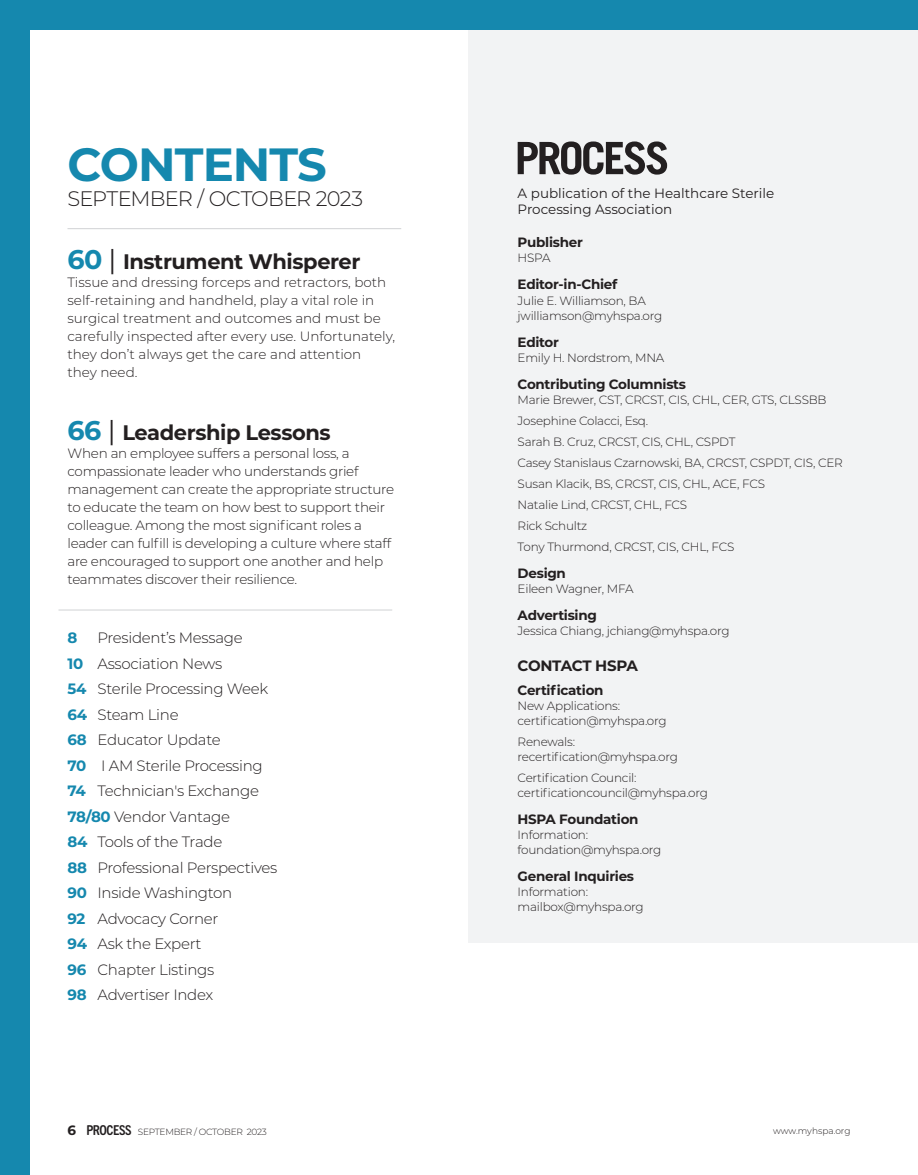
<style>
.page{position:relative;width:918px;height:1175px;background:#fff}
.page>*{position:absolute;margin:0;border:0;box-sizing:border-box;transform-origin:0 0}
.t1{font:700 46.5px "Montserrat";letter-spacing:-.02em;color:#1588ae}
.t2{font:700 21px "Montserrat";letter-spacing:-.02em;color:#231f20}
.t3{font:300 21px "Montserrat";letter-spacing:-.035em;color:#231f20}
.t4{font:300 15px "Montserrat";letter-spacing:-.02em;color:#231f20}
.t5{font:700 15px "Montserrat";letter-spacing:-.025em;color:#231f20}
.t6{font:700 15px "Montserrat";color:#1588ae}
.t7{font:300 13.5px/18px "Montserrat";letter-spacing:-.02em;color:#231f20}
.t8{font:300 13.5px/18px "Montserrat";color:#231f20}
.t9{font:700 13.5px "Montserrat";letter-spacing:-.02em;color:#231f20}
.t10{font:13.5px/16.2px "Montserrat";color:#231f20}
.t11{font:300 12px/15px "Montserrat";letter-spacing:-.02em;color:#231f20}
.t12{font:300 9px "Montserrat";letter-spacing:-.03em;color:#231f20}
.t13{font:300 9px "Montserrat";color:#231f20}
.s1{font-size:27px;color:#1588ae}
.s2{font-weight:400;font-size:27px}
.s3{font-weight:700;color:#1588ae}
.s4{font-weight:700;font-size:13.5px}
.s5{font-family:"Trade Gothic Next SR Pro";font-weight:700;font-stretch:condensed;font-size:13.65px}
</style>
<div class="page">
<div style="left:468px;top:18px;width:450px;height:924px;background:#f2f3f4"></div>
<svg style="left:518px;top:141px;width:149px;height:34px"></svg>
<hr style="left:68px;top:228px;width:333px;height:1px;background:#d1d2d4">
<hr style="left:58px;top:609px;width:334px;height:1px;background:#d1d2d4">
<div style="left:0;top:0;width:918px;height:29px;background:#1588ae"></div>
<div style="left:0;top:0;width:29px;height:1174px;background:#1588ae"></div>
<p class="t1" style="left:68px;top:130px;width:261px">CONTENTS</p>
<p class="t3" style="left:68px;top:184px;width:297px">SEPTEMBER / OCTOBER 2023</p>
<p class="t2" style="left:68px;top:246px;width:294px"><span class="s1">60</span> <span class="s2">|</span> Instrument Whisperer</p>
<p class="t8" style="left:68px;top:272px;width:329px">Tissue and dressing forceps and retractors, both self-retaining and handheld, play a vital role in surgical treatment and outcomes and must be carefully inspected after every use. Unfortunately, they don’t always get the care and attention<br>they need.</p>
<p class="t2" style="left:68px;top:417px;width:265px"><span class="s1">66</span> <span class="s2">|</span> Leadership Lessons</p>
<p class="t7" style="left:68px;top:443px;width:328px">When an employee suffers a personal loss, a compassionate leader who understands grief management can create the appropriate structure to educate the team on how best to support their colleague. Among the most significant roles a leader can fulfill is developing a culture where staff are encouraged to support one another and help teammates discover their resilience.</p>
<p class="t6" style="left:68px;top:627px;width:11px">8</p>
<p class="t4" style="left:97px;top:627px;width:147px">President’s Message</p>
<p class="t4" style="left:68px;top:653px;width:156px"><span class="s3">10</span> Association News</p>
<p class="t4" style="left:68px;top:678px;width:202px"><span class="s3">54</span> Sterile Processing Week</p>
<p class="t4" style="left:68px;top:704px;width:113px"><span class="s3">64</span> Steam Line</p>
<p class="t4" style="left:68px;top:729px;width:155px"><span class="s3">68</span> Educator Update</p>
<p class="t4" style="left:68px;top:755px;width:197px"><span class="s3">70</span> I AM Sterile Processing</p>
<p class="t4" style="left:68px;top:780px;width:193px"><span class="s3">74</span> Technician's Exchange</p>
<p class="t4" style="left:68px;top:806px;width:164px"><span class="s3">78/80</span> Vendor Vantage</p>
<p class="t4" style="left:68px;top:831px;width:156px"><span class="s3">84</span> Tools of the Trade</p>
<p class="t4" style="left:68px;top:857px;width:211px"><span class="s3">88</span> Professional Perspectives</p>
<p class="t4" style="left:68px;top:882px;width:166px"><span class="s3">90</span> Inside Washington</p>
<p class="t4" style="left:68px;top:908px;width:152px"><span class="s3">92</span> Advocacy Corner</p>
<p class="t4" style="left:68px;top:933px;width:136px"><span class="s3">94</span> Ask the Expert</p>
<p class="t4" style="left:68px;top:959px;width:148px"><span class="s3">96</span> Chapter Listings</p>
<p class="t4" style="left:68px;top:984px;width:147px"><span class="s3">98</span> Advertiser Index</p>
<p class="t10" style="left:518px;top:184px;width:258px">A publication of the Healthcare Sterile<br>Processing Association</p>
<p class="t9" style="left:518px;top:233px;width:67px">Publisher</p>
<p class="t11" style="left:518px;top:250px;width:34px">HSPA</p>
<p class="t9" style="left:518px;top:275px;width:101px">Editor-in-Chief</p>
<p class="t11" style="left:518px;top:292px;width:130px">Julie E. Williamson, BA</p>
<p class="t11" style="left:518px;top:307px;width:146px">jwilliamson@myhspa.org</p>
<p class="t9" style="left:518px;top:332px;width:43px">Editor</p>
<p class="t11" style="left:518px;top:349px;width:148px">Emily H. Nordstrom, MNA</p>
<p class="t9" style="left:518px;top:374px;width:170px">Contributing Columnists</p>
<p class="t11" style="left:518px;top:388px;width:310px;line-height:21px">Marie Brewer, CST, CRCST, CIS, CHL, CER, GTS, CLSSBB<br>Josephine Colacci, Esq.</p>
<p class="t11" style="left:518px;top:433px;width:219px">Sarah B. Cruz, CRCST, CIS, CHL, CSPDT</p>
<p class="t11" style="left:518px;top:454px;width:327px">Casey Stanislaus Czarnowski, BA, CRCST, CSPDT, CIS, CER</p>
<p class="t11" style="left:518px;top:475px;width:249px">Susan Klacik, BS, CRCST, CIS, CHL, ACE, FCS</p>
<p class="t11" style="left:518px;top:496px;width:171px">Natalie Lind, CRCST, CHL, FCS</p>
<p class="t11" style="left:518px;top:517px;width:71px">Rick Schultz</p>
<p class="t11" style="left:518px;top:538px;width:218px">Tony Thurmond, CRCST, CIS, CHL, FCS</p>
<p class="t9" style="left:518px;top:563px;width:50px">Design</p>
<p class="t11" style="left:518px;top:580px;width:117px">Eileen Wagner, MFA</p>
<p class="t9" style="left:518px;top:605px;width:81px">Advertising</p>
<p class="t11" style="left:518px;top:622px;width:213px">Jessica Chiang, jchiang@myhspa.org</p>
<p class="t5" style="left:518px;top:655px;width:122px">CONTACT HSPA</p>
<p class="t9" style="left:518px;top:680px;width:87px">Certification</p>
<p class="t11" style="left:518px;top:697px;width:151px">New Applications: certification@myhspa.org</p>
<p class="t11" style="left:518px;top:733px;width:162px">Renewals: recertification@myhspa.org</p>
<p class="t11" style="left:518px;top:769px;width:192px">Certification Council: certificationcouncil@myhspa.org</p>
<p class="t9" style="left:518px;top:809px;width:122px">HSPA Foundation</p>
<p class="t11" style="left:518px;top:826px;width:145px">Information: foundation@myhspa.org</p>
<p class="t9" style="left:518px;top:866px;width:118px">General Inquiries</p>
<p class="t11" style="left:518px;top:883px;width:128px">Information: mailbox@myhspa.org</p>
<p class="t12" style="left:68px;top:1125px;width:201px"><span class="s4">6</span> <span class="s5">PROCESS</span> SEPTEMBER / OCTOBER 2023</p>
<p class="t13" style="left:773px;top:1125px;width:79px">www.myhspa.org</p>
</div>
